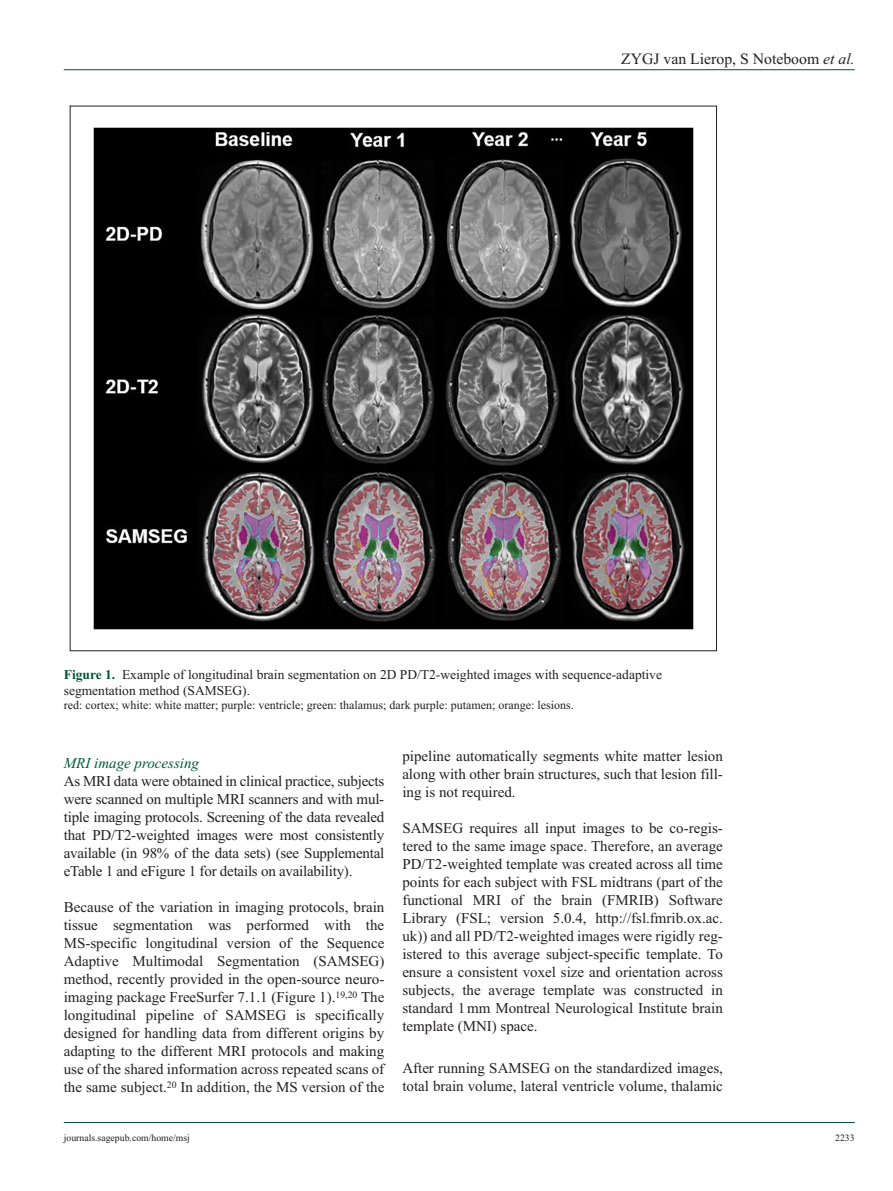
<style>
.page{position:relative;width:893px;height:1191px;background:#fff}
.page>*{position:absolute;margin:0;border:0;box-sizing:border-box;transform-origin:0 0}
.t1{font:15.75px "Times New Roman";color:#231f20}
.t2{font:15px/18px "Times New Roman";color:#231f20;text-align:justify}
.t3{font:italic 15px "Times New Roman";color:#015436}
.t4{font:13.5px/15.8px "Times New Roman";color:#231f20}
.t5{font:12px "Times New Roman";color:#231f20}
.t6{font:9.75px "Times New Roman";color:#231f20}
.s1{font-style:italic}
.s2{font-weight:700;color:#015436}
</style>
<div class="page">
<hr style="left:64px;top:69px;width:791px;height:1px;background:#015436">
<hr style="left:64px;top:1122px;width:791px;height:1px;background:#015436">
<img style="left:93px;top:127px;width:601px;height:503px">
<p class="t1" style="left:621px;top:50px;width:235px">ZYGJ van Lierop, S Noteboom <span class="s1">et al.</span></p>
<p class="t4" style="left:64px;top:666px;width:600px"><span class="s2">Figure 1.</span> Example of longitudinal brain segmentation on 2D PD/T2-weighted images with sequence-adaptive segmentation method (SAMSEG).</p>
<p class="t5" style="left:64px;top:698px;width:511px">red: cortex; white: white matter; purple: ventricle; green: thalamus; dark purple: putamen; orange: lesions.</p>
<p class="t3" style="left:64px;top:755px;width:137px">MRI image processing</p>
<p class="t2" style="left:64px;top:772px;width:322px">As MRI data were obtained in clinical practice, subjects were scanned on multiple MRI scanners and with mul&shy;tiple imaging protocols. Screening of the data revealed that PD/T2-weighted images were most consistently available (in 98% of the data sets) (see Supplemental eTable 1 and eFigure 1 for details on availability).</p>
<p class="t2" style="left:64px;top:898px;width:322px">Because of the variation in imaging protocols, brain tissue segmentation was performed with the MS-specific longitudinal version of the Sequence Adaptive Multimodal Segmentation (SAMSEG) method, recently provided in the open-source neuro&shy;imaging package FreeSurfer 7.1.1 (Figure 1).<sup>19,20</sup> The longitudinal pipeline of SAMSEG is specifically designed for handling data from different origins by adapting to the different MRI protocols and making use of the shared information across repeated scans of the same subject.<sup>20</sup> In addition, the MS version of the</p>
<p class="t2" style="left:402px;top:747px;width:322px">pipeline automatically segments white matter lesion along with other brain structures, such that lesion fill&shy;ing is not required.</p>
<p class="t2" style="left:402px;top:819px;width:322px">SAMSEG requires all input images to be co-regis&shy;tered to the same image space. Therefore, an average PD/T2-weighted template was created across all time points for each subject with FSL midtrans (part of the functional MRI of the brain (FMRIB) Software Library (FSL; version 5.0.4, http://fsl.fmrib.ox.ac. uk)) and all PD/T2-weighted images were rigidly reg&shy;istered to this average subject-specific template. To ensure a consistent voxel size and orientation across subjects, the average template was constructed in standard 1mm Montreal Neurological Institute brain template (MNI) space.</p>
<p class="t2" style="left:402px;top:1059px;width:322px">After running SAMSEG on the standardized images, total brain volume, lateral ventricle volume, thalamic</p>
<p class="t6" style="left:64px;top:1132px;width:128px">journals.sagepub.com/home/msj</p>
<p class="t6" style="left:835px;top:1132px;width:21px">2233</p>
</div>
